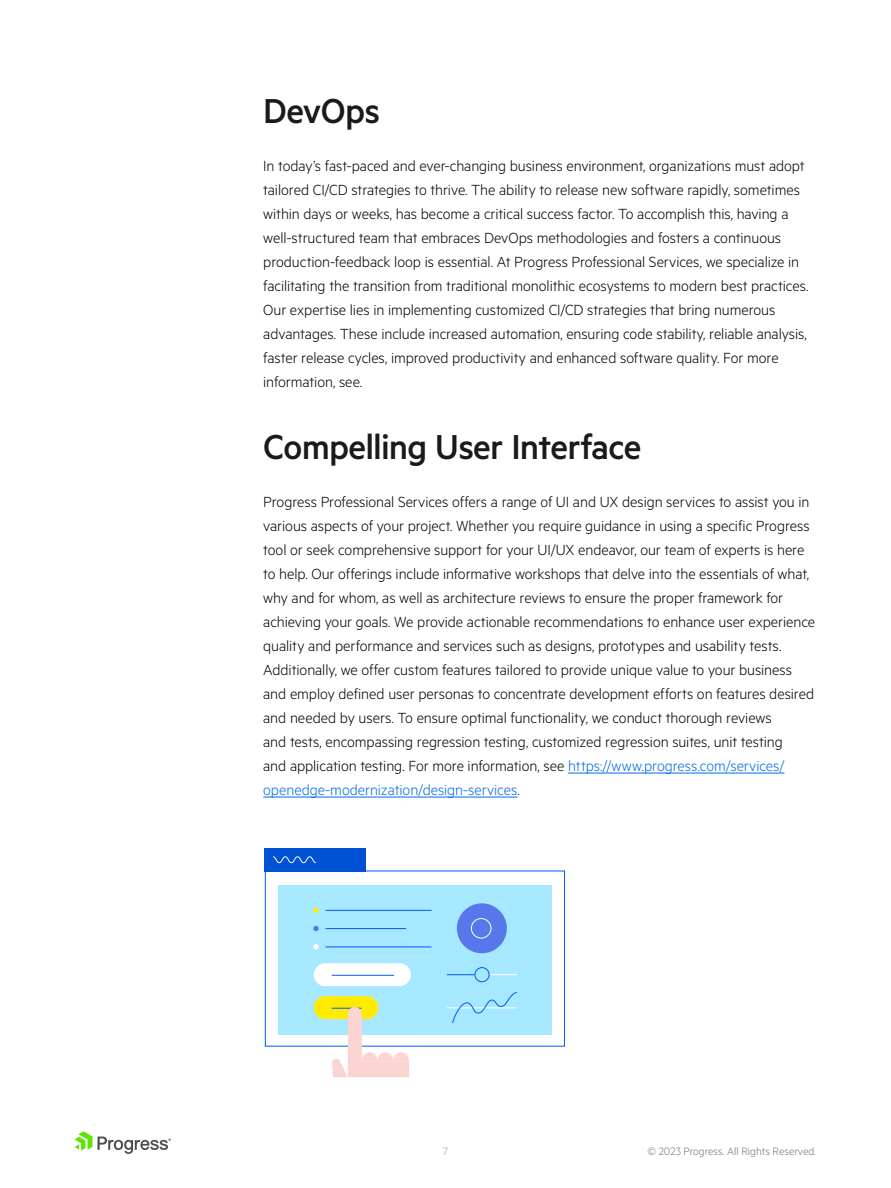
<style>
.page{position:relative;width:891px;height:1188px;background:#fff}
.page>*{position:absolute;margin:0;border:0;box-sizing:border-box;transform-origin:0 0}
.Body_1{font:500 39px "Metric";letter-spacing:-.02em;color:#1a1a1a}
.Body_1-2{font:300 16.5px/24px "Metric";letter-spacing:-.005em;color:#000}
.t1{font:300 12px "Metric";color:#6c7589}
.t2{font:300 12px "Metric";color:#989eac}
.s1{color:#006ae8}
</style>
<div class="page">
<svg style="left:74px;top:1131px;width:97px;height:23px"></svg>
<hr style="left:568px;top:773px;width:216px;height:1px;background:#006ae8">
<hr style="left:263px;top:797px;width:255px;height:1px;background:#006ae8">
<div style="left:265px;top:870px;width:300px;height:177px;border:1px solid #0357ff"></div>
<div style="left:265px;top:848px;width:101px;height:24px;background:#0052d4"></div>
<svg style="left:273px;top:856px;width:43px;height:8px"></svg>
<div style="left:279px;top:885px;width:273px;height:150px;background:#a6e8ff"></div>
<div style="left:314px;top:963px;width:97px;height:23px;background:#fff;border-radius:11px"></div>
<hr style="left:332px;top:975px;width:62px;height:1px;background:#0357ff">
<div style="left:314px;top:996px;width:64px;height:23px;background:#ffeb00;border-radius:11px"></div>
<svg style="left:313px;top:908px;width:6px;height:5px"></svg>
<svg style="left:313px;top:926px;width:6px;height:5px"></svg>
<hr style="left:326px;top:910px;width:105px;height:1px;background:#0357ff">
<hr style="left:326px;top:928px;width:80px;height:1px;background:#0357ff">
<svg style="left:313px;top:944px;width:6px;height:6px"></svg>
<hr style="left:326px;top:946px;width:105px;height:1px;background:#0357ff">
<svg style="left:447px;top:974px;width:27px;height:1px"></svg>
<svg style="left:490px;top:974px;width:27px;height:1px"></svg>
<div style="left:474px;top:967px;width:16px;height:15px;border:1px solid #0357ff;border-radius:50%"></div>
<hr style="left:447px;top:1007px;width:70px;height:1px;background:#fff">
<svg style="left:452px;top:992px;width:65px;height:31px"></svg>
<div style="left:457px;top:903px;width:50px;height:50px;background:#5778eb;border-radius:50%"></div>
<div style="left:471px;top:918px;width:20px;height:21px;border:1px solid #fff;border-radius:50%"></div>
<svg style="left:332px;top:1007px;width:77px;height:70px"></svg>
<p class="Body_1" style="left:263px;top:88px;width:118px">DevOps</p>
<p class="Body_1-2" style="left:263px;top:153px;width:547px">In today’s fast-paced and ever-changing business environment, organizations must adopt tailored CI/CD strategies to thrive. The ability to release new software rapidly, sometimes within days or weeks, has become a critical success factor. To accomplish this, having a well-structured team that embraces DevOps methodologies and fosters a continuous production-feedback loop is essential. At Progress Professional Services, we specialize in facilitating the transition from traditional monolithic ecosystems to modern best practices.<br>Our expertise lies in implementing customized CI/CD strategies that bring numerous advantages. These include increased automation, ensuring code stability, reliable analysis, faster release cycles, improved productivity and enhanced software quality. For more information, see.</p>
<p class="Body_1" style="left:263px;top:424px;width:380px">Compelling User Interface</p>
<p class="Body_1-2" style="left:263px;top:489px;width:554px">Progress Professional Services offers a range of UI and UX design services to assist you in various aspects of your project. Whether you require guidance in using a specific Progress tool or seek comprehensive support for your UI/UX endeavor, our team of experts is here to help. Our offerings include informative workshops that delve into the essentials of what, why and for whom, as well as architecture reviews to ensure the proper framework for achieving your goals. We provide actionable recommendations to enhance user experience quality and performance and services such as designs, prototypes and usability tests.<br>Additionally, we offer custom features tailored to provide unique value to your business and employ defined user personas to concentrate development efforts on features desired and needed by users. To ensure optimal functionality, we conduct thorough reviews<br>and tests, encompassing regression testing, customized regression suites, unit testing<br>and application testing. For more information, see <span class="s1">https://www.progress.com/services/ openedge-modernization/design-services</span>.</p>
<p class="t2" style="left:443px;top:1144px;width:7px">7</p>
<p class="t1" style="left:648px;top:1144px;width:170px">© 2023 Progress. All Rights Reserved.</p>
</div>
